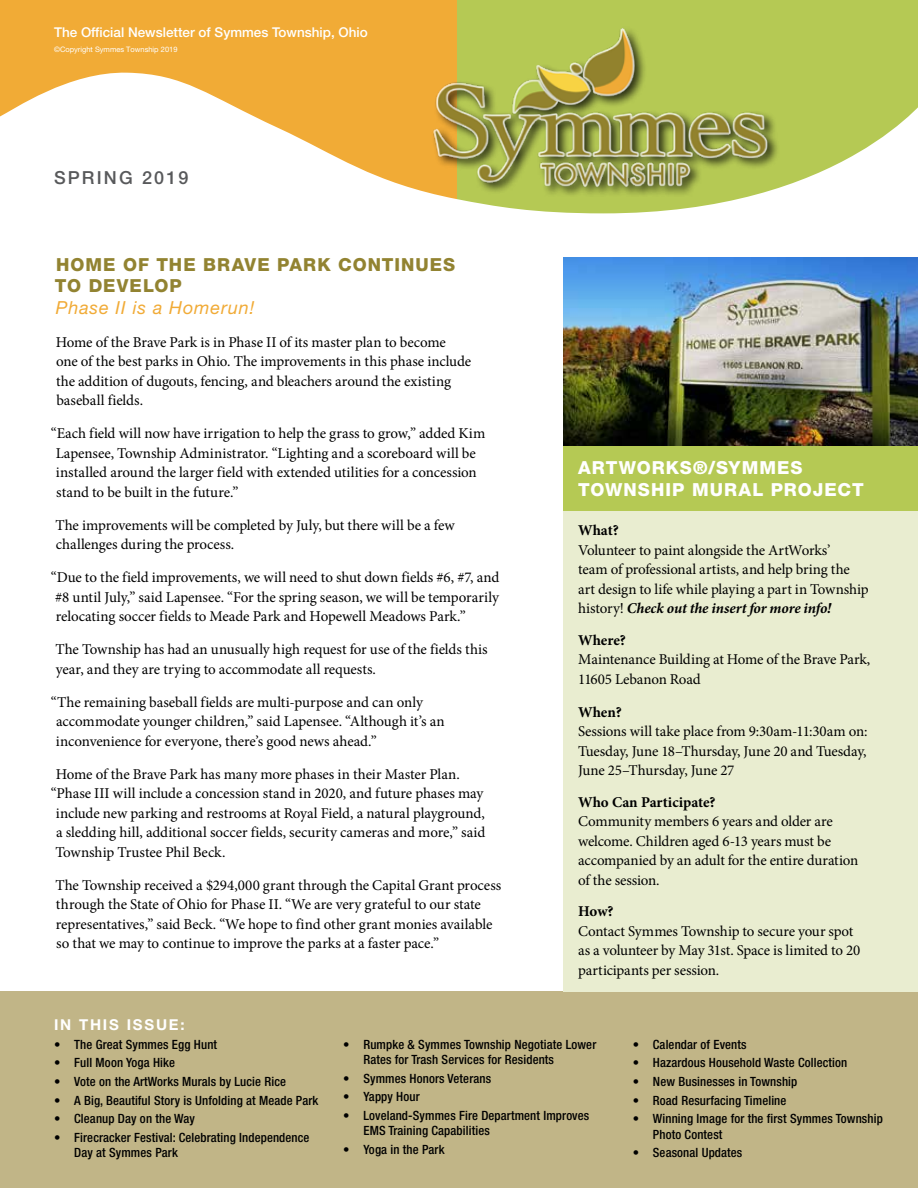
<style>
.page{position:relative;width:918px;height:1188px;background:#fff}
.page>*{position:absolute;margin:0;border:0;box-sizing:border-box;transform-origin:0 0}
.t1{font:800 18px/21.6px "Helvetica Neue LT Pro";letter-spacing:.055em;color:#928331}
.t2{font:800 18px/21.6px "Helvetica Neue LT Pro";letter-spacing:.055em;color:#fff}
.t3{font:italic 18px "Helvetica Neue LT Pro";letter-spacing:.05em;color:#f1ab37}
.t4{font:500 18px "Helvetica Neue LT Pro";letter-spacing:.12em;color:#58595b}
.t5{font:15px/19.5px "Minion Pro";letter-spacing:-.01em;color:#000}
.t6{font:700 15px "Minion Pro";letter-spacing:-.005em;color:#000}
.t7{font:700 15px "Helvetica Neue LT Pro";letter-spacing:.12em;color:#fff}
.t8{font:500 13.5px "Helvetica Neue LT Pro";color:#fff}
.t9{font:500 condensed 12.75px/15.3px "Helvetica Neue LT Pro";letter-spacing:.01em;color:#000}
.t10{font:7.5px "Helvetica Neue LT Pro";color:#fff}
.s1{font-weight:700;font-style:italic}
</style>
<div class="page">
<svg style="left:0;top:0;width:457px;height:174px;fill:#f1ab36"></svg>
<svg style="left:457px;top:0;width:461px;height:173px;fill:#b5c954"></svg>
<img style="left:373px;top:26px;width:446px;height:188px">
<div style="left:0;top:991px;width:918px;height:197px;background:#c1b587"></div>
<img style="left:563px;top:258px;width:355px;height:188px">
<div style="left:563px;top:446px;width:355px;height:545px;background:#e9edd0"></div>
<div style="left:563px;top:446px;width:355px;height:64px;background:#b5c954"></div>
<p class="t8" style="left:54px;top:24px;width:315px">The Official Newsletter of Symmes Township, Ohio</p>
<p class="t10" style="left:54px;top:45px;width:125px">©Copyright Symmes Township 2019</p>
<p class="t4" style="left:54px;top:167px;width:136px">SPRING 2019</p>
<p class="t1" style="left:55px;top:253px;width:402px">HOME OF THE BRAVE PARK CONTINUES<br>TO DEVELOP</p>
<p class="t3" style="left:56px;top:297px;width:200px">Phase II is a Homerun!</p>
<p class="t5" style="left:56px;top:332px;width:417px">Home of the Brave Park is in Phase II of its master plan to become one of the best parks in Ohio. The improvements in this phase include the addition of dugouts, fencing, and bleachers around the existing baseball fields.</p>
<p class="t5" style="left:56px;top:424px;width:431px;text-indent:-5px">“Each field will now have irrigation to help the grass to grow,” added Kim Lapensee, Township Administrator. “Lighting and a scoreboard will be installed around the larger field with extended utilities for a concession stand to be built in the future.”</p>
<p class="t5" style="left:55px;top:515px;width:401px">The improvements will be completed by July, but there will be a few challenges during the process.</p>
<p class="t5" style="left:51px;top:568px;width:450px;text-align:justify">“Due to the field improvements, we will need to shut down fields #6, #7, and #8 until July,” said Lapensee. “For the spring season, we will be temporarily relocating soccer fields to Meade Park and Hopewell Meadows Park.”</p>
<p class="t5" style="left:55px;top:640px;width:434px">The Township has had an unusually high request for use of the fields this year, and they are trying to accommodate all requests.</p>
<p class="t5" style="left:56px;top:692px;width:390px;text-indent:-5px">“The remaining baseball fields are multi-purpose and can only accommodate younger children,” said Lapensee. “Although it’s an inconvenience for everyone, there’s good news ahead.”</p>
<p class="t5" style="left:56px;top:764px;width:406px">Home of the Brave Park has many more phases in their Master Plan.</p>
<p class="t5" style="left:51px;top:784px;width:434px">“Phase III will include a concession stand in 2020, and future phases may</p>
<p class="t5" style="left:56px;top:803px;width:431px">include new parking and restrooms at Royal Field, a natural playground,</p>
<p class="t5" style="left:56px;top:823px;width:431px">a sledding hill, additional soccer fields, security cameras and more,” said</p>
<p class="t5" style="left:55px;top:842px;width:172px">Township Trustee Phil Beck.</p>
<p class="t5" style="left:55px;top:875px;width:447px">The Township received a $294,000 grant through the Capital Grant process through the State of Ohio for Phase II. “We are very grateful to our state representatives,” said Beck. “We hope to find other grant monies available so that we may to continue to improve the parks at a faster pace.”</p>
<p class="t7" style="left:54px;top:1015px;width:132px">IN THIS ISSUE:</p>
<p class="t2" style="left:578px;top:457px;width:287px">ARTWORKS®/SYMMES<br>TOWNSHIP MURAL PROJECT</p>
<p class="t6" style="left:578px;top:520px;width:42px">What?</p>
<p class="t5" style="left:578px;top:540px;width:292px">Volunteer to paint alongside the ArtWorks’<br>team of professional artists, and help bring the art design to life while playing a part in Township history! <span class="s1">Check out the insert for more info!</span></p>
<p class="t6" style="left:578px;top:629px;width:49px">Where?</p>
<p class="t5" style="left:578px;top:650px;width:294px">Maintenance Building at Home of the Brave Park,<br>11605 Lebanon Road</p>
<p class="t6" style="left:578px;top:701px;width:45px">When?</p>
<p class="t5" style="left:578px;top:722px;width:291px;text-align:justify">Sessions will take place from 9:30am-11:30am on:<br>Tuesday, June 18–Thursday, June 20 and Tuesday, June 25–Thursday, June 27</p>
<p class="t6" style="left:578px;top:791px;width:139px">Who Can Participate?</p>
<p class="t5" style="left:578px;top:812px;width:282px">Community members 6 years and older are welcome. Children aged 6-13 years must be accompanied by an adult for the entire duration of the session.</p>
<p class="t6" style="left:578px;top:901px;width:37px">How?</p>
<p class="t5" style="left:578px;top:921px;width:284px">Contact Symmes Township to secure your spot as a volunteer by May 31st. Space is limited to 20 participants per session.</p>
<p class="t9" style="left:54px;top:1036px;width:165px">• The Great Symmes Egg Hunt</p>
<p class="t9" style="left:54px;top:1055px;width:123px">• Full Moon Yoga Hike</p>
<p class="t9" style="left:54px;top:1074px;width:234px">• Vote on the ArtWorks Murals by Lucie Rice</p>
<p class="t9" style="left:54px;top:1092px;width:266px">• A Big, Beautiful Story is Unfolding at Meade Park</p>
<p class="t9" style="left:54px;top:1111px;width:142px">• Cleanup Day on the Way</p>
<p class="t9" style="left:74px;top:1130px;width:237px;text-indent:-20px">• Firecracker Festival: Celebrating Independence<br>Day at Symmes Park</p>
<p class="t9" style="left:363px;top:1036px;width:234px;text-indent:-20px">• Rumpke &amp; Symmes Township Negotiate Lower<br>Rates for Trash Services for Residents</p>
<p class="t9" style="left:343px;top:1070px;width:149px">• Symmes Honors Veterans</p>
<p class="t9" style="left:343px;top:1089px;width:78px">• Yappy Hour</p>
<p class="t9" style="left:363px;top:1108px;width:227px;text-indent:-20px">• Loveland-Symmes Fire Department Improves<br>EMS Training Capabilities</p>
<p class="t9" style="left:343px;top:1142px;width:103px">• Yoga in the Park</p>
<p class="t9" style="left:633px;top:1036px;width:115px">• Calendar of Events</p>
<p class="t9" style="left:633px;top:1055px;width:216px">• Hazardous Household Waste Collection</p>
<p class="t9" style="left:633px;top:1074px;width:166px">• New Businesses in Township</p>
<p class="t9" style="left:633px;top:1092px;width:155px">• Road Resurfacing Timeline</p>
<p class="t9" style="left:653px;top:1111px;width:231px;text-indent:-20px">• Winning Image for the first Symmes Township<br>Photo Contest</p>
<p class="t9" style="left:633px;top:1145px;width:111px">• Seasonal Updates</p>
</div>
